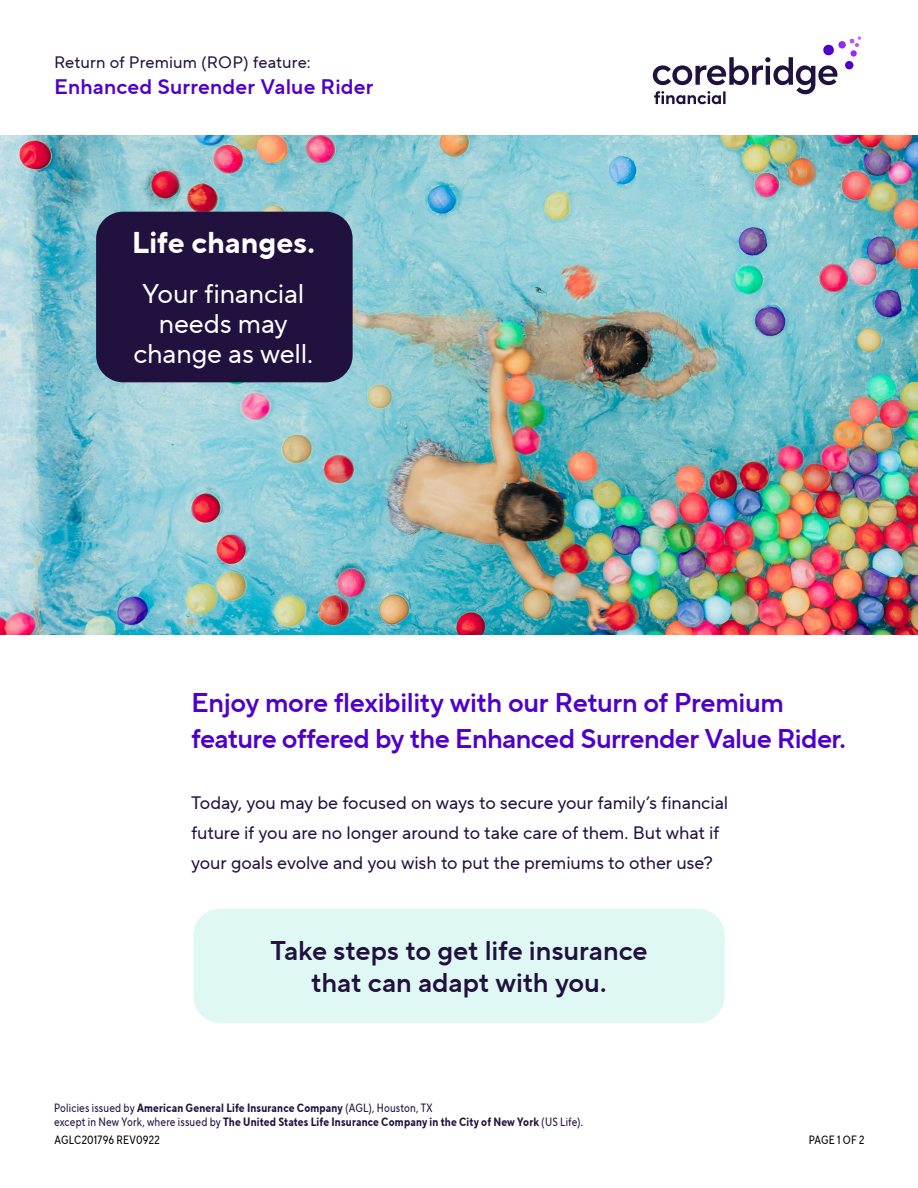
<style>
.page{position:relative;width:918px;height:1188px;background:#fff}
.page>*{position:absolute;margin:0;border:0;box-sizing:border-box;transform-origin:0 0}
.t1{font:700 30px "TT Norms Pro";letter-spacing:-.005em;color:#fff}
.t2{font:27px/36px "TT Norms Pro Dm Bd";letter-spacing:-.02em;color:#4f00ca}
.t3{font:27px/32.4px "TT Norms Pro Dm Bd";letter-spacing:-.005em;color:#20113e;text-align:center}
.t4{font:27px/30px "TT Norms Pro";letter-spacing:-.01em;color:#fff;text-align:center}
.t5{font:21px "TT Norms Pro Dm Bd";letter-spacing:.005em;color:#4f00ca}
.t6{font:18px/30px "TT Norms Pro";letter-spacing:-.005em;color:#20113e}
.t7{font:16.5px "TT Norms Pro";letter-spacing:.005em;color:#20113e}
.t8{font:700 12px/13.5px "TT Norms Pro Cond";letter-spacing:.015em;color:#20113e}
.t9{font:12px "TT Norms Pro Cond";letter-spacing:.02em;color:#000}
.s1{font-weight:400}
</style>
<div class="page">
<svg style="left:653px;top:36px;width:208px;height:68px"></svg>
<div style="left:845px;top:61px;width:9px;height:9px;background:#4f00ca;border-radius:50%"></div>
<img style="left:0;top:135px;width:918px;height:499px">
<div style="left:96px;top:212px;width:257px;height:170px;background:#20113e;border-radius:27px"></div>
<div style="left:193px;top:909px;width:532px;height:114px;background:#e0f8f3;border-radius:27px"></div>
<h1 class="t7" style="left:54px;top:50px;width:258px">Return of Premium (ROP) feature:</h1>
<h1 class="t5" style="left:54px;top:71px;width:321px">Enhanced Surrender Value Rider</h1>
<p class="t1" style="left:132px;top:220px;width:185px">Life changes.</p>
<p class="t4" style="left:133px;top:279px;width:181px">Your financial needs may change as well.</p>
<h2 class="t2" style="left:191px;top:685px;width:656px">Enjoy more flexibility with our Return of Premium feature offered by the Enhanced Surrender Value Rider.</h2>
<p class="t6" style="left:191px;top:788px;width:539px">Today, you may be focused on ways to secure your family’s financial future if you are no longer around to take care of them. But what if your goals evolve and you wish to put the premiums to other use?</p>
<p class="t3" style="left:270px;top:934px;width:379px">Take steps to get life insurance that can adapt with you.</p>
<p class="t8" style="left:54px;top:1102px;width:531px"><span class="s1">Policies issued by</span> American General Life Insurance Company <span class="s1">(AGL), Houston, TX<br>except in New York, where issued by</span> The United States Life Insurance Company in the City of New York <span class="s1">(US Life).</span></p>
<p class="t9" style="left:55px;top:1131px;width:107px">AGLC201796 REV0922</p>
<p class="t9" style="left:809px;top:1131px;width:57px">PAGE 1 OF 2</p>
</div>
